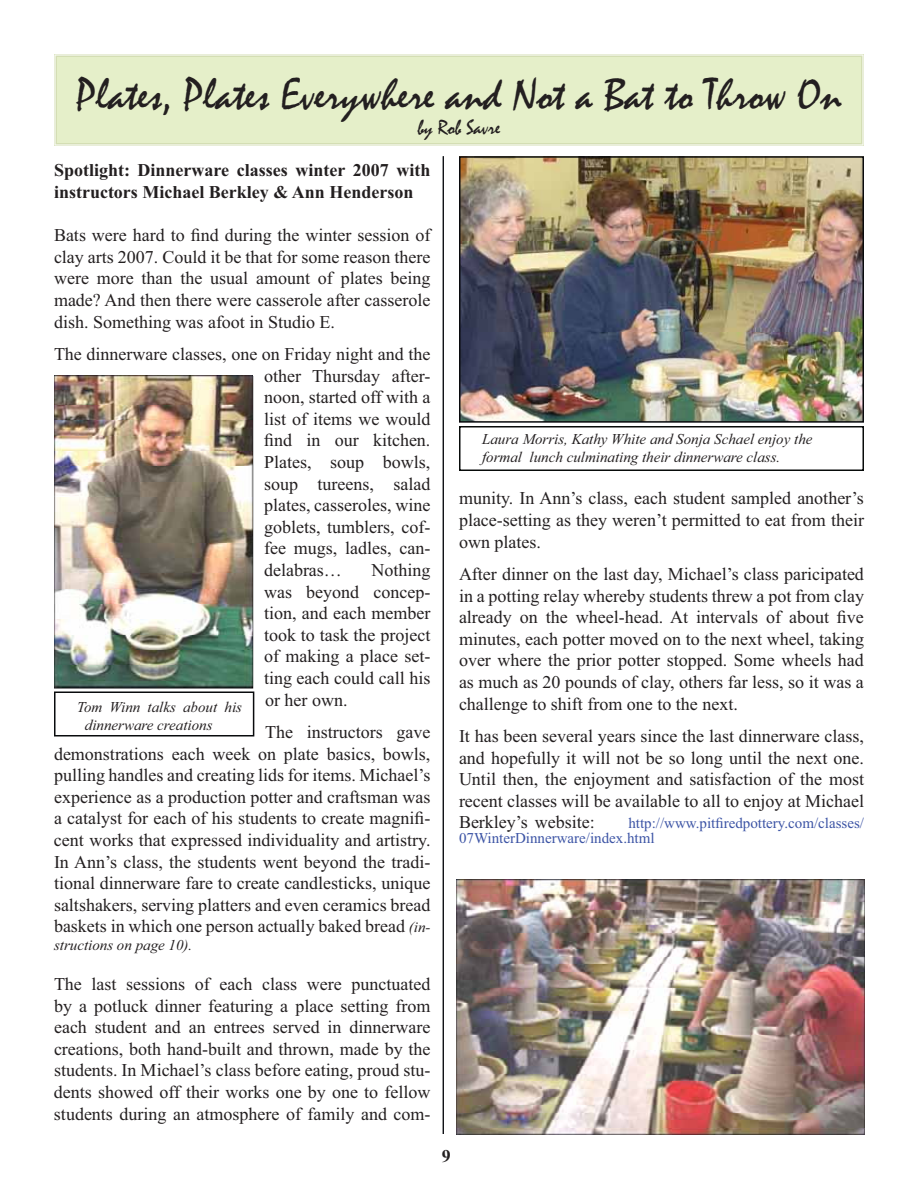
<style>
.page{position:relative;width:918px;height:1188px;background:#fff}
.page>*{position:absolute;margin:0;border:0;box-sizing:border-box;transform-origin:0 0}
.t1{font:45px "Mistral";color:#231f20}
.t2{font:21px "Mistral";color:#231f20}
.t3{font:18px/21.6px "Times New Roman";color:#231f20;text-align:justify}
.t4{font:700 18px/21.6px "Times New Roman";color:#231f20}
.t5{font:italic 15px/18px "Times New Roman";color:#231f20}
.t6{font:15px/15px "Times New Roman";color:#3c54a5}
.s1{font-style:italic;font-size:15px}
</style>
<div class="page">
<div style="left:54px;top:54px;width:810px;height:92px;background:#e9eed9"></div>
<div style="left:55px;top:55px;width:808px;height:90px;background:#e5efc9"></div>
<img style="left:462px;top:159px;width:399px;height:261px">
<div style="left:459px;top:156px;width:405px;height:267px;border:2px solid #090a0d"></div>
<div style="left:459px;top:426px;width:405px;height:45px;border:2px solid #080b0a"></div>
<div style="left:54px;top:692px;width:200px;height:45px;border:2px solid #090b0d"></div>
<hr style="left:443px;top:156px;width:1px;height:978px;background:#090b10">
<img style="left:456px;top:879px;width:408px;height:255px">
<img style="left:54px;top:375px;width:198px;height:312px">
<h1 class="t1" style="left:76px;top:77px;width:767px">Plates, Plates Everywhere and Not a Bat to Throw On</h1>
<p class="t2" style="left:418px;top:119px;width:84px">by Rob Savre</p>
<p class="t4" style="left:54px;top:162px;width:378px">Spotlight: Dinnerware classes winter 2007 with instructors Michael Berkley &amp; Ann Henderson</p>
<p class="t3" style="left:54px;top:226px;width:378px">Bats were hard to find during the winter session of clay arts 2007. Could it be that for some reason there were more than the usual amount of plates being made? And then there were casserole after casserole dish. Something was afoot in Studio E.</p>
<p class="t3" style="left:264px;top:345px;width:168px;text-indent:-210px">The dinnerware classes, one on Friday night and the other Thursday after&shy;noon, started off with a list of items we would find in our kitchen.<br>Plates, soup bowls, soup tureens, salad plates, casseroles, wine goblets, tumblers, cof&shy;fee mugs, ladles, can&shy;delabras…</p>
<p class="t3" style="left:264px;top:561px;width:168px;text-indent:107px">Nothing was beyond concep&shy;tion, and each member took to task the project of making a place set&shy;ting each could call his or her own.</p>
<p class="t3" style="left:54px;top:723px;width:378px;text-indent:211px">The instructors gave demonstrations each week on plate basics, bowls, pulling handles and creating lids for items. Michael’s experience as a production potter and craftsman was a catalyst for each of his students to create magnifi&shy;cent works that expressed individuality and artistry.<br>In Ann’s class, the students went beyond the tradi&shy;tional dinnerware fare to create candlesticks, unique saltshakers, serving platters and even ceramics bread baskets in which one person actually baked bread <span class="s1">(in-</span></p>
<p class="t5" style="left:54px;top:938px;width:140px">structions on page 10).</p>
<p class="t3" style="left:54px;top:975px;width:378px">The last sessions of each class were punctuated by a potluck dinner featuring a place setting from each student and an entrees served in dinnerware creations, both hand-built and thrown, made by the students. In Michael’s class before eating, proud stu&shy;dents showed off their works one by one to fellow students during an atmosphere of family and com-</p>
<p class="t5" style="left:85px;top:699px;width:159px;text-indent:-8px">Tom Winn talks about his dinnerware creations</p>
<p class="t5" style="left:482px;top:431px;width:332px">Laura Morris, Kathy White and Sonja Schael enjoy the formal lunch culminating their dinnerware class.</p>
<p class="t3" style="left:459px;top:489px;width:407px">munity. In Ann’s class, each student sampled another’s place-setting as they weren’t permitted to eat from their own plates.</p>
<p class="t3" style="left:459px;top:565px;width:407px">After dinner on the last day, Michael’s class paricipated in a potting relay whereby students threw a pot from clay already on the wheel-head. At intervals of about five minutes, each potter moved on to the next wheel, taking over where the prior potter stopped. Some wheels had as much as 20 pounds of clay, others far less, so it was a challenge to shift from one to the next.</p>
<p class="t3" style="left:459px;top:727px;width:407px">It has been several years since the last dinnerware class, and hopefully it will not be so long until the next one.<br>Until then, the enjoyment and satisfaction of the most recent classes will be available to all to enjoy at Michael Berkley’s website:</p>
<p class="t6" style="left:459px;top:817px;width:407px;text-indent:169px">http://www.pitfiredpottery.com/classes/<br>07WinterDinnerware/index.html</p>
<p class="t4" style="left:442px;top:1147px;width:10px">9</p>
</div>
